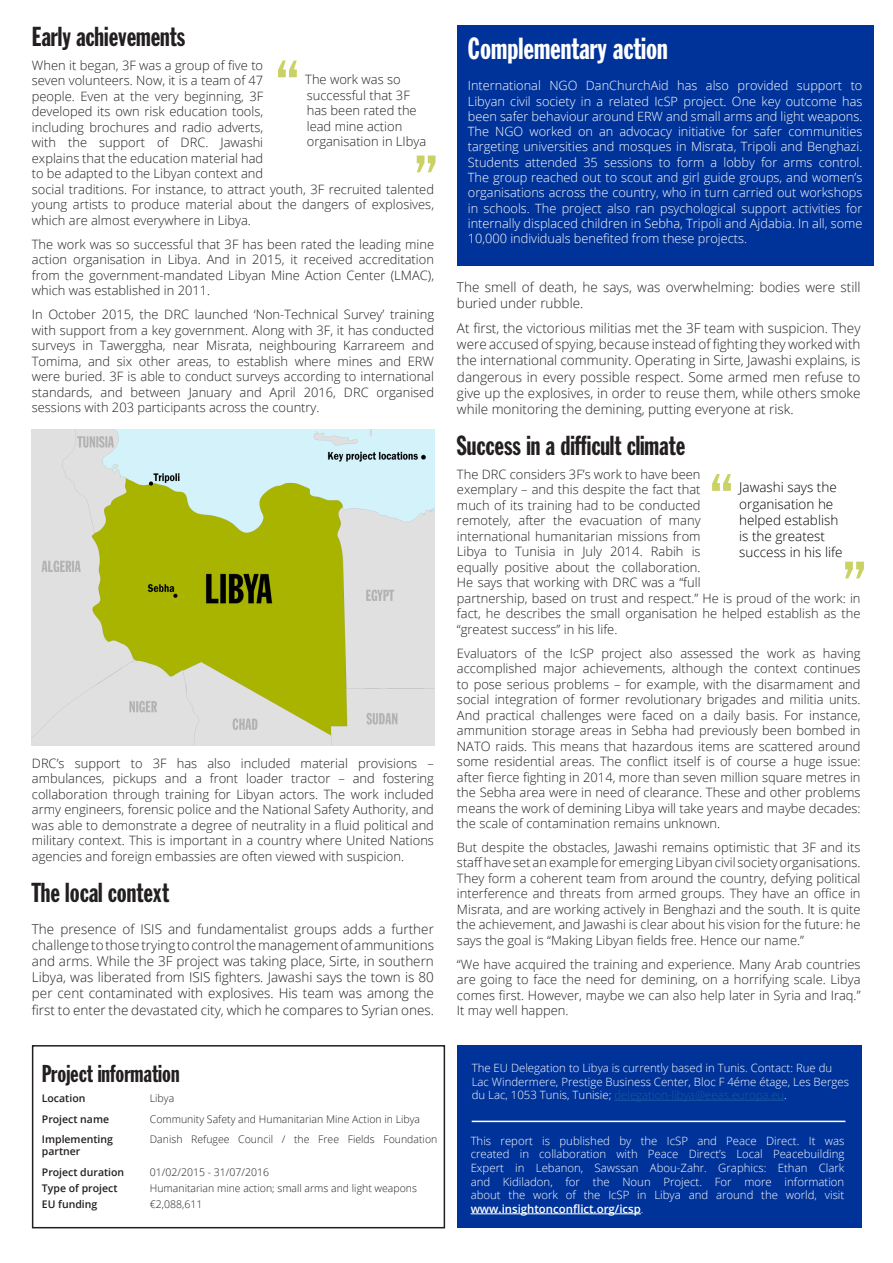
<style>
.page{position:relative;width:893px;height:1263px;background:#fff}
.page>*{position:absolute;margin:0;border:0;box-sizing:border-box;transform-origin:0 0}
.t1{font:60px "Franklin Gothic Std Extra Cond";color:#a8b400}
.t2{font:30px "Franklin Gothic Std Extra Cond";color:#fff}
.t3{font:27px "Franklin Gothic Std Extra Cond";color:#231f20}
.t4{font:24px "Franklin Gothic Std Extra Cond";color:#231f20}
.t5{font:300 13.5px/16.2px "Open Sans";color:#231f20;text-align:justify}
.t6{font:300 13.5px/16.2px "Open Sans";color:#000}
.t7{font:300 12.9px/15.5px "Open Sans";color:#231f20;text-align:justify}
.t8{font:300 12.75px/15.3px "Open Sans";color:#fff;text-align:justify}
.t9{font:300 11.4px/13.6px "Open Sans";color:#fff}
.t10{font:300 10.5px "Open Sans";color:#231f20}
.t11{font:600 10.5px "Open Sans";color:#231f20}
.s1{color:#175d9e}
.s2{font-weight:600}
</style>
<div class="page">
<div style="left:457px;top:1045px;width:404px;height:183px;background:#039"></div>
<hr style="left:614px;top:1100px;width:170px;height:1px;background:#175d9e">
<hr style="left:471px;top:1213px;width:170px;height:1px;background:#fff">
<hr style="left:472px;top:1120px;width:373px;height:2px;background:#fff">
<div style="left:32px;top:1045px;width:413px;height:183px;border:2px solid #231f20"></div>
<img style="left:32px;top:429px;width:402px;height:316px">
<div style="left:457px;top:26px;width:416px;height:240px;background:#039"></div>
<p class="t3" style="left:32px;top:22px;width:155px">Early achievements</p>
<p class="t7" style="left:32px;top:57px;width:404px;text-align:left">When it began, 3F was a group of five to<br>seven volunteers. Now, it is a team of 47<br>people. Even at the very beginning, 3F<br>developed its own risk education tools,<br>including brochures and radio adverts,<br>with the support of DRC. Jawashi<br>explains that the education material had<br>to be adapted to the Libyan context and<br>social traditions. For instance, to attract youth, 3F recruited talented young artists to produce material about the dangers of explosives, which are almost everywhere in Libya.</p>
<p class="t7" style="left:32px;top:236px;width:404px">The work was so successful that 3F has been rated the leading mine action organisation in Libya. And in 2015, it received accreditation from the government-mandated Libyan Mine Action Center (LMAC), which was established in 2011.</p>
<p class="t7" style="left:32px;top:306px;width:404px">In October 2015, the DRC launched ‘Non-Technical Survey’ training with support from a key government. Along with 3F, it has conducted surveys in Tawerggha, near Misrata, neighbouring Karrareem and Tomima, and six other areas, to establish where mines and ERW were buried. 3F is able to conduct surveys according to international standards, and between January and April 2016, DRC organised sessions with 203 participants across the country.</p>
<h1 class="t1" style="left:276px;top:50px;width:24px">“</h1>
<p class="t7" style="left:305px;top:72px;width:122px;text-align:left">The work was so successful that 3F has been rated the lead mine action organisation in LIbya</p>
<h1 class="t1" style="left:437px;top:183px;width:24px;rotate:-180deg">“</h1>
<p class="t7" style="left:32px;top:755px;width:404px">DRC’s support to 3F has also included material provisions – ambulances, pickups and a front loader tractor – and fostering collaboration through training for Libyan actors. The work included army engineers, forensic police and the National Safety Authority, and was able to demonstrate a degree of neutrality in a fluid political and military context. This is important in a country where United Nations agencies and foreign embassies are often viewed with suspicion.</p>
<p class="t3" style="left:32px;top:878px;width:139px">The local context</p>
<p class="t5" style="left:32px;top:920px;width:404px">The presence of ISIS and fundamentalist groups adds a further challenge to those trying to control the management of ammunitions and arms. While the 3F project was taking place, Sirte, in southern Libya, was liberated from ISIS fighters. Jawashi says the town is 80 per cent contaminated with explosives. His team was among the first to enter the devastated city, which he compares to Syrian ones.</p>
<p class="t4" style="left:42px;top:1061px;width:139px">Project information</p>
<p class="t11" style="left:42px;top:1091px;width:45px">Location</p>
<p class="t10" style="left:150px;top:1091px;width:26px">Libya</p>
<p class="t11" style="left:42px;top:1112px;width:69px">Project name</p>
<p class="t10" style="left:150px;top:1112px;width:272px">Community Safety and Humanitarian Mine Action in Libya</p>
<p class="t11" style="left:42px;top:1132px;width:73px">Implementing</p>
<p class="t10" style="left:150px;top:1132px;width:289px">Danish Refugee Council / the Free Fields Foundation</p>
<p class="t11" style="left:42px;top:1144px;width:40px">partner</p>
<p class="t11" style="left:42px;top:1165px;width:84px">Project duration</p>
<p class="t10" style="left:150px;top:1165px;width:121px">01/02/2015 - 31/07/2016</p>
<p class="t11" style="left:42px;top:1181px;width:77px">Type of project</p>
<p class="t10" style="left:150px;top:1181px;width:269px">Humanitarian mine action; small arms and light weapons</p>
<p class="t11" style="left:42px;top:1197px;width:57px">EU funding</p>
<p class="t10" style="left:150px;top:1197px;width:54px">€2,088,611</p>
<p class="t2" style="left:468px;top:33px;width:201px">Complementary action</p>
<p class="t8" style="left:468px;top:78px;width:396px">International NGO DanChurchAid has also provided support to Libyan civil society in a related IcSP project. One key outcome has been safer behaviour around ERW and small arms and light weapons.<br>The NGO worked on an advocacy initiative for safer communities targeting universities and mosques in Misrata, Tripoli and Benghazi.<br>Students attended 35 sessions to form a lobby for arms control.<br>The group reached out to scout and girl guide groups, and women’s organisations across the country, who in turn carried out workshops in schools. The project also ran psychological support activities for internally displaced children in Sebha, Tripoli and Ajdabia. In all, some 10,000 individuals benefited from these projects.</p>
<p class="t5" style="left:457px;top:279px;width:405px">The smell of death, he says, was overwhelming: bodies were still buried under rubble.</p>
<p class="t5" style="left:457px;top:320px;width:405px">At first, the victorious militias met the 3F team with suspicion. They were accused of spying, because instead of fighting they worked with the international community. Operating in Sirte, Jawashi explains, is dangerous in every possible respect. Some armed men refuse to give up the explosives, in order to reuse them, while others smoke while monitoring the demining, putting everyone at risk.</p>
<p class="t3" style="left:457px;top:431px;width:230px">Success in a difficult climate</p>
<p class="t7" style="left:457px;top:466px;width:405px;text-align:left">The DRC considers 3F’s work to have been<br>exemplary – and this despite the fact that<br>much of its training had to be conducted<br>remotely, after the evacuation of many<br>international humanitarian missions from<br>Libya to Tunisia in July 2014. Rabih is<br>equally positive about the collaboration.<br>He says that working with DRC was a “full<br>partnership, based on trust and respect.” He is proud of the work: in fact, he describes the small organisation he helped establish as the “greatest success” in his life.</p>
<p class="t7" style="left:457px;top:645px;width:405px">Evaluators of the IcSP project also assessed the work as having accomplished major achievements, although the context continues to pose serious problems – for example, with the disarmament and social integration of former revolutionary brigades and militia units.<br>And practical challenges were faced on a daily basis. For instance, ammunition storage areas in Sebha had previously been bombed in NATO raids. This means that hazardous items are scattered around some residential areas. The conflict itself is of course a huge issue: after fierce fighting in 2014, more than seven million square metres in the Sebha area were in need of clearance. These and other problems means the work of demining Libya will take years and maybe decades: the scale of contamination remains unknown.</p>
<p class="t7" style="left:457px;top:839px;width:405px">But despite the obstacles, Jawashi remains optimistic that 3F and its staff have set an example for emerging Libyan civil society organisations.<br>They form a coherent team from around the country, defying political interference and threats from armed groups. They have an office in Misrata, and are working actively in Benghazi and the south. It is quite the achievement, and Jawashi is clear about his vision for the future: he says the goal is “Making Libyan fields free. Hence our name.”</p>
<p class="t7" style="left:457px;top:956px;width:405px">“We have acquired the training and experience. Many Arab countries are going to face the need for demining, on a horrifying scale. Libya comes first. However, maybe we can also help later in Syria and Iraq.” It may well happen.</p>
<h1 class="t1" style="left:710px;top:464px;width:24px">“</h1>
<p class="t6" style="left:739px;top:479px;width:105px">Jawashi says the organisation he helped establish is the greatest success in his life</p>
<h1 class="t1" style="left:866px;top:589px;width:24px;rotate:-180deg">“</h1>
<p class="t9" style="left:472px;top:1061px;width:379px">The EU Delegation to Libya is currently based in Tunis. Contact: Rue du<br>Lac Windermere, Prestige Business Center, Bloc F 4éme étage, Les Berges du Lac, 1053 Tunis, Tunisie; <span class="s1">delegation-libya@eeas.europa.eu</span>.</p>
<p class="t9" style="left:471px;top:1133px;width:375px;text-align:justify">This report is published by the IcSP and Peace Direct. It was created in collaboration with Peace Direct’s Local Peacebuilding Expert in Lebanon, Sawssan Abou-Zahr. Graphics: Ethan Clark and Kidiladon, for the Noun Project. For more information about the work of the IcSP in Libya and around the world, visit <span class="s2">www.insightonconflict.org/icsp</span>.</p>
</div>
